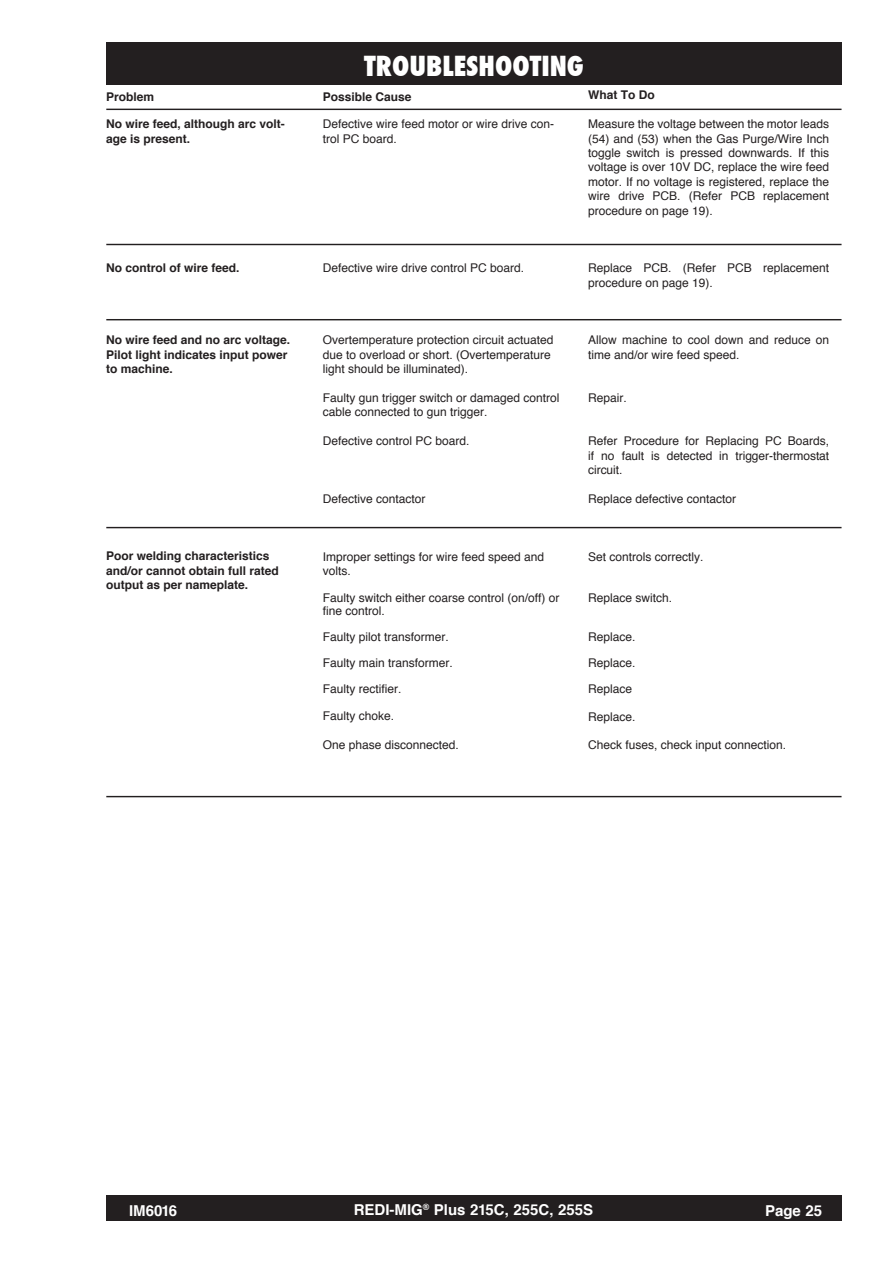
<style>
.page{position:relative;width:893px;height:1263px;background:#fff}
.page>*{position:absolute;margin:0;border:0;box-sizing:border-box;transform-origin:0 0}
.t1{font:800 condensed 27px "Futura";color:#fff}
.t2{font:700 15px "Helvetica";color:#fff}
.t3{font:12px/14.4px "Helvetica";color:#231f20}
.t4{font:700 12px/14.4px "Helvetica";color:#231f20}
</style>
<div class="page">
<div style="left:106px;top:1195px;width:736px;height:25px;background:#231f20"></div>
<hr style="left:106px;top:109px;width:735px;height:1px;background:#231f20">
<hr style="left:106px;top:244px;width:735px;height:1px;background:#231f20">
<hr style="left:106px;top:319px;width:735px;height:1px;background:#231f20">
<hr style="left:106px;top:527px;width:735px;height:1px;background:#231f20">
<div style="left:106px;top:43px;width:736px;height:42px;background:#231f20"></div>
<hr style="left:106px;top:796px;width:735px;height:1px;background:#231f20">
<p class="t1" style="left:364px;top:48px;width:221px">TROUBLESHOOTING</p>
<p class="t4" style="left:106px;top:89px;width:50px">Problem</p>
<p class="t4" style="left:106px;top:117px;width:180px">No wire feed, although arc volt&shy;age is present.</p>
<p class="t4" style="left:323px;top:90px;width:90px">Possible Cause</p>
<p class="t3" style="left:323px;top:117px;width:233px">Defective wire feed motor or wire drive con&shy;trol PC board.</p>
<p class="t4" style="left:588px;top:88px;width:68px">What To Do</p>
<p class="t3" style="left:588px;top:117px;width:243px;text-align:justify">Measure the voltage between the motor leads (54) and (53) when the Gas Purge/Wire Inch toggle switch is pressed downwards. If this voltage is over 10V DC, replace the wire feed motor. If no voltage is registered, replace the wire drive PCB. (Refer PCB replacement procedure on page 19).</p>
<p class="t4" style="left:106px;top:261px;width:135px">No control of wire feed.</p>
<p class="t3" style="left:323px;top:261px;width:203px">Defective wire drive control PC board.</p>
<p class="t3" style="left:588px;top:261px;width:243px">Replace PCB. (Refer PCB replacement procedure on page 19).</p>
<p class="t4" style="left:106px;top:333px;width:186px">No wire feed and no arc voltage.<br>Pilot light indicates input power to machine.</p>
<p class="t3" style="left:323px;top:333px;width:232px">Overtemperature protection circuit actuated due to overload or short. (Overtemperature light should be illuminated).</p>
<p class="t3" style="left:323px;top:391px;width:238px">Faulty gun trigger switch or damaged control cable connected to gun trigger.</p>
<p class="t3" style="left:323px;top:434px;width:148px">Defective control PC board.</p>
<p class="t3" style="left:323px;top:492px;width:104px">Defective contactor</p>
<p class="t3" style="left:588px;top:333px;width:243px">Allow machine to cool down and reduce on time and/or wire feed speed.</p>
<p class="t3" style="left:588px;top:391px;width:40px">Repair.</p>
<p class="t3" style="left:588px;top:434px;width:243px;text-align:justify">Refer Procedure for Replacing PC Boards, if no fault is detected in trigger-thermostat circuit.</p>
<p class="t3" style="left:588px;top:492px;width:150px">Replace defective contactor</p>
<p class="t4" style="left:106px;top:549px;width:174px">Poor welding characteristics and/or cannot obtain full rated output as per nameplate.</p>
<p class="t3" style="left:323px;top:549px;width:223px">Improper settings for wire feed speed and volts.</p>
<p class="t3" style="left:323px;top:592px;width:238px;line-height:12.9px">Faulty switch either coarse control (on/off) or fine control.</p>
<p class="t3" style="left:323px;top:630px;width:128px">Faulty pilot transformer.</p>
<p class="t3" style="left:323px;top:656px;width:132px">Faulty main transformer.</p>
<p class="t3" style="left:323px;top:682px;width:80px">Faulty rectifier.</p>
<p class="t3" style="left:323px;top:709px;width:73px">Faulty choke.</p>
<p class="t3" style="left:323px;top:738px;width:138px">One phase disconnected.</p>
<p class="t3" style="left:588px;top:549px;width:117px">Set controls correctly.</p>
<p class="t3" style="left:588px;top:591px;width:86px">Replace switch.</p>
<p class="t3" style="left:588px;top:630px;width:49px">Replace.</p>
<p class="t3" style="left:588px;top:656px;width:49px">Replace.</p>
<p class="t3" style="left:588px;top:682px;width:46px">Replace</p>
<p class="t3" style="left:588px;top:709px;width:49px">Replace.</p>
<p class="t3" style="left:588px;top:738px;width:200px">Check fuses, check input connection.</p>
<p class="t2" style="left:129px;top:1198px;width:50px">IM6016</p>
<p class="t2" style="left:354px;top:1197px;width:241px">REDI-MIG<sup>®</sup> Plus 215C, 255C, 255S</p>
<p class="t2" style="left:765px;top:1198px;width:59px">Page 25</p>
</div>
